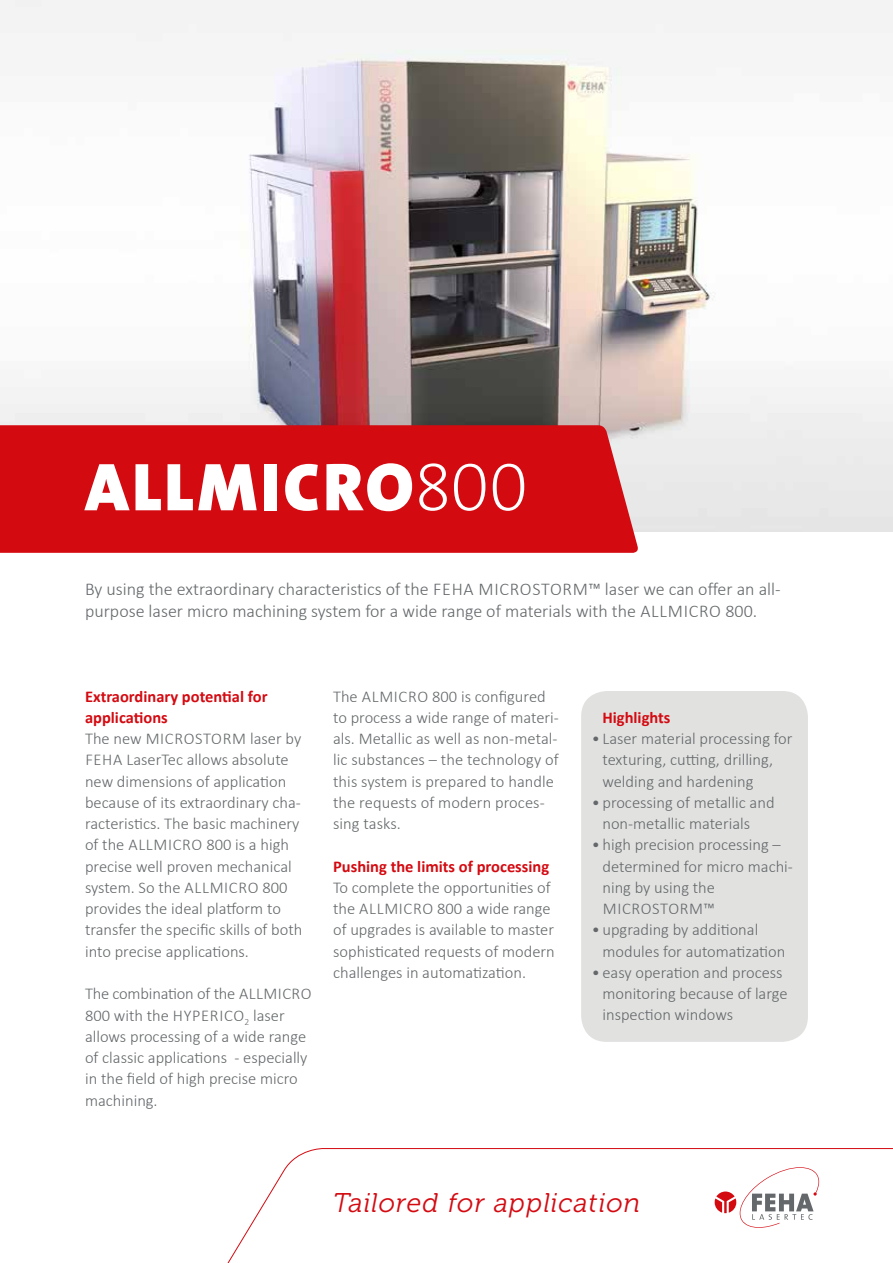
<style>
.page{position:relative;width:893px;height:1263px;background:#fff}
.page>*{position:absolute;margin:0;border:0;box-sizing:border-box;transform-origin:0 0}
.t1{font:68.25px "The Sans Black Caps";letter-spacing:.05em;color:#fff}
.t2{font:italic 27px "Museo 300";letter-spacing:.035em;color:#d40a11}
.t3{font:300 18px/21.3px "Calibri";color:#64686a}
.t4{font:300 16.5px/21.3px "Calibri";color:#64686a}
.t5{font:700 16.5px/21.3px "Calibri";color:#d40a11}
.s1{font-family:"The Sans Extra Light Caps"}
</style>
<div class="page">
<svg style="left:227px;top:1148px;width:666px;height:115px"></svg>
<svg style="left:715px;top:1167px;width:104px;height:61px"></svg>
<img style="left:0;top:0;width:893px;height:531px">
<div style="left:581px;top:691px;width:227px;height:351px;background:#e1e1e0;border-radius:26px"></div>
<div style="left:0;top:425px;width:638px;height:128px;background:#d40a11"></div>
<h1 class="t1" style="left:85px;top:429px;width:445px">ALLMICRO<span class="s1">800</span></h1>
<p class="t3" style="left:85px;top:578px;width:697px">By using the extraordinary characteristics of the FEHA MICROSTORM™ laser we can offer an all&shy;purpose laser micro machining system for a wide range of materials with the ALLMICRO 800.</p>
<p class="t5" style="left:85px;top:685px;width:184px">Extraordinary potential for applications</p>
<p class="t4" style="left:85px;top:727px;width:219px">The new MICROSTORM laser by<br>FEHA LaserTec allows absolute new dimensions of application because of its extraordinary cha&shy;racteristics. The basic machinery of the ALLMICRO 800 is a high precise well proven mechanical system. So the ALLMICRO 800 provides the ideal platform to transfer the specific skills of both into precise applications.</p>
<p class="t4" style="left:85px;top:982px;width:228px">The combination of the ALLMICRO<br>800 with the HYPERICO<sub>2</sub> laser allows processing of a wide range of classic applications - especially in the field of high precise micro machining.</p>
<p class="t4" style="left:333px;top:685px;width:227px">The ALMICRO 800 is configured to process a wide range of materi&shy;als. Metallic as well as non-metal&shy;lic substances – the technology of this system is prepared to handle the requests of modern proces&shy;sing tasks.</p>
<p class="t5" style="left:333px;top:855px;width:218px">Pushing the limits of processing</p>
<p class="t4" style="left:333px;top:876px;width:223px">To complete the opportunities of the ALLMICRO 800 a wide range of upgrades is available to master sophisticated requests of modern challenges in automatization.</p>
<p class="t5" style="left:602px;top:707px;width:70px">Highlights</p>
<p class="t4" style="left:602px;top:727px;width:192px;text-indent:-11px">• Laser material processing for texturing, cutting, drilling, welding and hardening</p>
<p class="t4" style="left:602px;top:791px;width:174px;text-indent:-11px">• processing of metallic and non-metallic materials</p>
<p class="t4" style="left:602px;top:833px;width:192px;text-indent:-11px">• high precision processing – determined for micro machi&shy;ning by using the<br>MICROSTORM™</p>
<p class="t4" style="left:602px;top:918px;width:184px;text-indent:-11px">• upgrading by additional modules for automatization</p>
<p class="t4" style="left:602px;top:961px;width:187px;text-indent:-11px">• easy operation and process monitoring because of large inspection windows</p>
<h2 class="t2" style="left:333px;top:1188px;width:308px">Tailored for application</h2>
</div>
